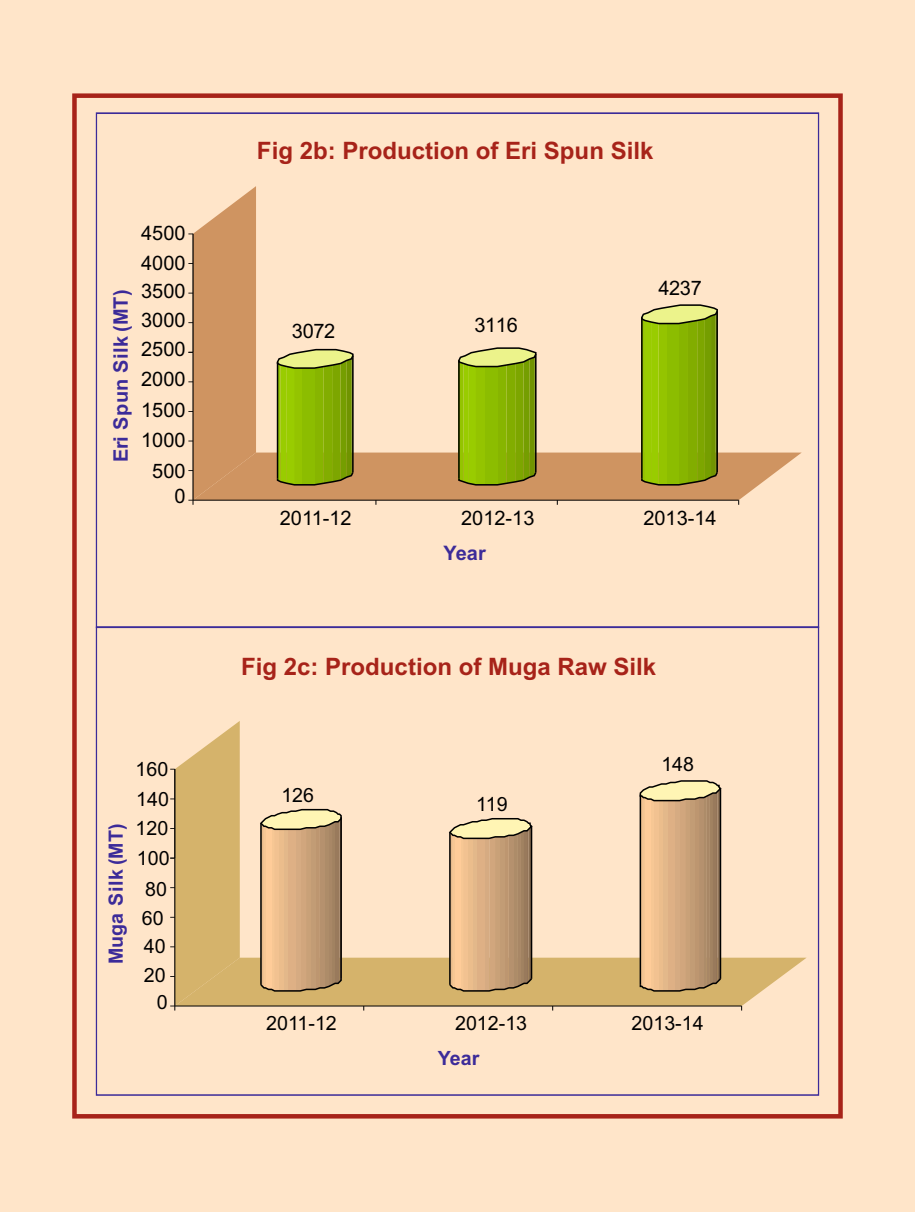
<style>
.page{position:relative;width:915px;height:1212px;background:#fff}
.page>*{position:absolute;margin:0;border:0;box-sizing:border-box;transform-origin:0 0}
.t1{font:700 24px "Arial";color:#a72319}
.t2{font:19.95px "Arial";color:#000}
.t3{font:700 19.95px "Arial";letter-spacing:.005em;color:#3c2b99}
.t4{font:19.65px "Arial";color:#000}
.t5{font:700 19.65px "Arial";letter-spacing:.01em;color:#3c2b99}
</style>
<div class="page">
<div style="left:0;top:0;width:914px;height:1212px;background:#ffe5c9"></div>
<div style="left:72px;top:93px;width:770px;height:1025px;border:4px solid #a72319"></div>
<svg style="left:170px;top:721px;width:636px;height:289px"></svg>
<svg style="left:188px;top:186px;width:613px;height:319px"></svg>
<p class="t2" style="left:141px;top:225px;width:46px">4500</p>
<p class="t3" style="left:113px;top:462px;width:174px;rotate:-90deg">Eri Spun Silk (MT)</p>
<p class="t2" style="left:141px;top:255px;width:46px">4000</p>
<p class="t2" style="left:141px;top:284px;width:46px">3500</p>
<p class="t2" style="left:141px;top:313px;width:46px">3000</p>
<p class="t2" style="left:141px;top:341px;width:46px">2500</p>
<p class="t2" style="left:141px;top:372px;width:46px">2000</p>
<p class="t2" style="left:141px;top:402px;width:46px">1500</p>
<p class="t2" style="left:141px;top:432px;width:46px">1000</p>
<p class="t2" style="left:152px;top:464px;width:35px">500</p>
<p class="t2" style="left:174px;top:489px;width:13px">0</p>
<p class="t4" style="left:135px;top:762px;width:34px">160</p>
<p class="t5" style="left:108px;top:964px;width:142px;rotate:-90deg">Muga Silk (MT)</p>
<p class="t4" style="left:136px;top:791px;width:34px">140</p>
<p class="t4" style="left:135px;top:821px;width:34px">120</p>
<p class="t4" style="left:137px;top:850px;width:34px">100</p>
<p class="t4" style="left:145px;top:881px;width:23px">80</p>
<p class="t4" style="left:142px;top:910px;width:23px">60</p>
<p class="t4" style="left:144px;top:939px;width:23px">40</p>
<p class="t4" style="left:144px;top:968px;width:23px">20</p>
<p class="t4" style="left:157px;top:995px;width:12px">0</p>
<p class="t1" style="left:257px;top:141px;width:398px">Fig 2b: Production of Eri Spun Silk</p>
<p class="t2" style="left:292px;top:323px;width:45px">3072</p>
<p class="t2" style="left:474px;top:317px;width:45px">3116</p>
<p class="t2" style="left:658px;top:280px;width:45px">4237</p>
<p class="t2" style="left:280px;top:510px;width:73px">2011-12</p>
<p class="t2" style="left:461px;top:510px;width:75px">2012-13</p>
<p class="t2" style="left:643px;top:510px;width:75px">2013-14</p>
<p class="t3" style="left:443px;top:545px;width:44px">Year</p>
<p class="t1" style="left:241px;top:657px;width:416px">Fig 2c: Production of Muga Raw Silk</p>
<p class="t4" style="left:281px;top:787px;width:34px">126</p>
<p class="t4" style="left:476px;top:797px;width:33px">119</p>
<p class="t4" style="left:661px;top:757px;width:34px">148</p>
<p class="t4" style="left:266px;top:1016px;width:72px">2011-12</p>
<p class="t4" style="left:455px;top:1016px;width:74px">2012-13</p>
<p class="t4" style="left:631px;top:1016px;width:74px">2013-14</p>
<p class="t5" style="left:437px;top:1050px;width:43px">Year</p>
</div>
